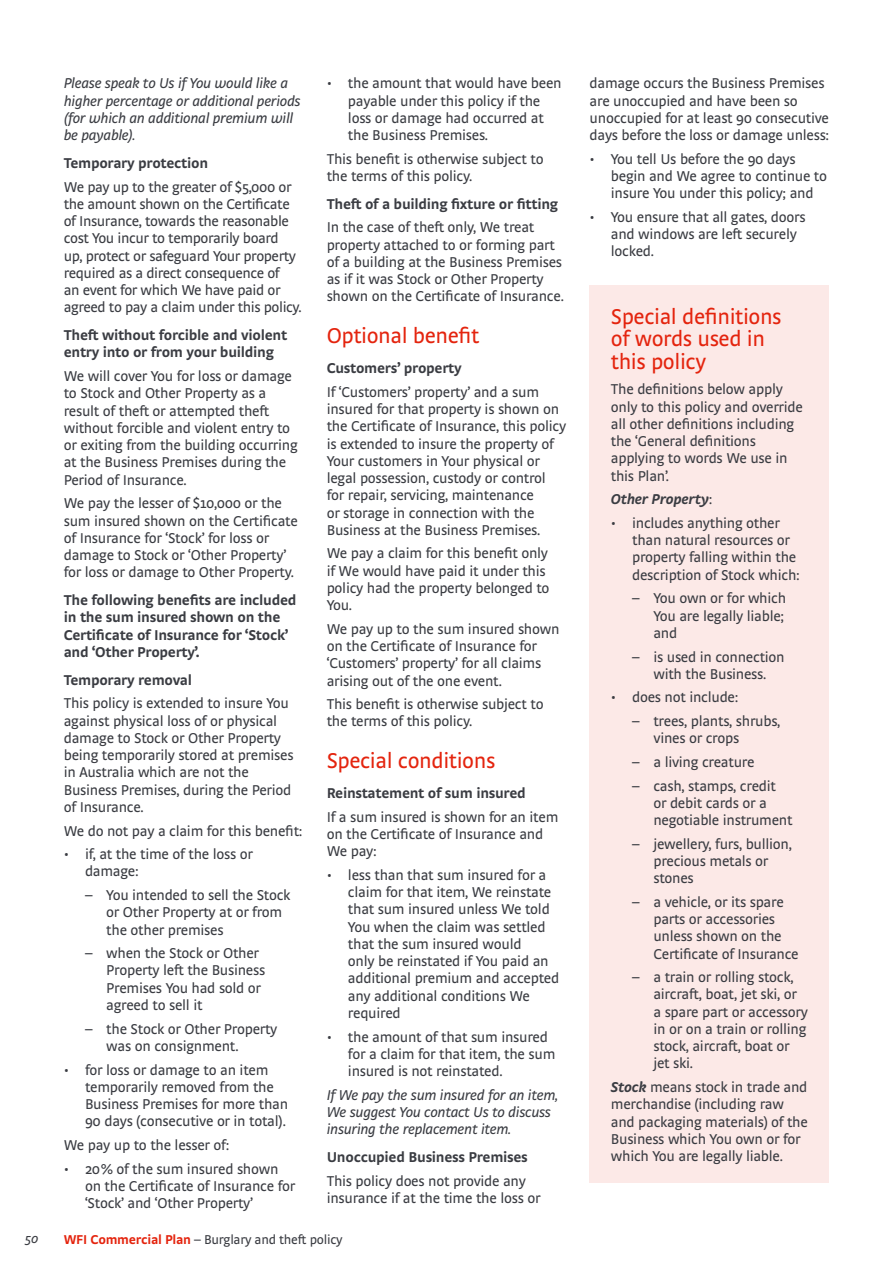
<style>
.page{position:relative;width:893px;height:1263px;background:#fff}
.page>*{position:absolute;margin:0;border:0;box-sizing:border-box;transform-origin:0 0}
._04_Subheading_1{font:22.5px/22.5px "Strada OT";letter-spacing:-.02em;color:#e4240e}
._06_Copy{font:15px/17.2px "Strada OT";letter-spacing:-.02em;color:#3a3c42}
._08_Points_1-_bullet{font:15px/17.2px "Strada OT";letter-spacing:-.02em;color:#3a3c42}
._09_Points_2_-_dash{font:15px/17.2px "Strada OT";letter-spacing:-.02em;color:#3a3c42}
._05_Subheading_2{font:700 15px/17.2px "Strada OT";letter-spacing:-.02em;color:#3a3c42}
._06_Copy_Italic{font:italic 15px/17.2px "Strada OT";letter-spacing:-.02em;color:#3a3c42}
._06_Copy-2{font:italic 700 15px "Strada OT";letter-spacing:-.02em;color:#3a3c42}
.t1{font:13.5px "Strada OT";letter-spacing:-.02em;color:#3a3c42}
.t2{font:italic 13.5px "Strada OT";color:#3a3c42}
.s1{font-weight:700;color:#e4240e}
.s2{font-weight:400;font-style:normal}
.s3{font-weight:700;font-style:italic}
</style>
<div class="page">
<div style="left:590px;top:285px;width:239px;height:897px;background:#fce9e7"></div>
<p class="t2" style="left:25px;top:1231px;width:15px">50</p>
<p class="_06_Copy_Italic" style="left:64px;top:75px;width:238px">Please speak to Us if You would like a higher percentage or additional periods (for which an additional premium will be payable).</p>
<p class="_05_Subheading_2" style="left:64px;top:154px;width:146px">Temporary protection</p>
<p class="_06_Copy" style="left:64px;top:178px;width:239px">We pay up to the greater of $5,000 or the amount shown on the Certificate of Insurance, towards the reasonable cost You incur to temporarily board<br>up, protect or safeguard Your property required as a direct consequence of<br>an event for which We have paid or agreed to pay a claim under this policy.</p>
<p class="_05_Subheading_2" style="left:64px;top:326px;width:225px">Theft without forcible and violent entry into or from your building</p>
<p class="_06_Copy" style="left:64px;top:368px;width:236px">We will cover You for loss or damage to Stock and Other Property as a result of theft or attempted theft without forcible and violent entry to or exiting from the building occurring at the Business Premises during the Period of Insurance.</p>
<p class="_06_Copy" style="left:64px;top:495px;width:236px">We pay the lesser of $10,000 or the sum insured shown on the Certificate of Insurance for ‘Stock’ for loss or damage to Stock or ‘Other Property’ for loss or damage to Other Property.</p>
<p class="_05_Subheading_2" style="left:64px;top:591px;width:234px">The following benefits are included in the sum insured shown on the<br>Certificate of Insurance for ‘Stock’ and ‘Other Property’.</p>
<p class="_05_Subheading_2" style="left:64px;top:671px;width:130px">Temporary removal</p>
<p class="_06_Copy" style="left:64px;top:695px;width:231px">This policy is extended to insure You against physical loss of or physical damage to Stock or Other Property being temporarily stored at premises in Australia which are not the<br>Business Premises, during the Period of Insurance.</p>
<p class="_06_Copy" style="left:64px;top:822px;width:240px">We do not pay a claim for this benefit:</p>
<p class="_08_Points_1-_bullet" style="left:85px;top:846px;width:169px;text-indent:-21px">• if, at the time of the loss or damage:</p>
<p class="_09_Points_2_-_dash" style="left:106px;top:886px;width:186px;text-indent:-21px">– You intended to sell the Stock or Other Property at or from the other premises</p>
<p class="_09_Points_2_-_dash" style="left:106px;top:945px;width:161px;text-indent:-21px">– when the Stock or Other<br>Property left the Business<br>Premises You had sold or agreed to sell it</p>
<p class="_09_Points_2_-_dash" style="left:106px;top:1020px;width:173px;text-indent:-21px">– the Stock or Other Property was on consignment.</p>
<p class="_08_Points_1-_bullet" style="left:85px;top:1061px;width:205px;text-indent:-21px">• for loss or damage to an item temporarily removed from the<br>Business Premises for more than<br>90 days (consecutive or in total).</p>
<p class="_06_Copy" style="left:64px;top:1136px;width:167px">We pay up to the lesser of:</p>
<p class="_08_Points_1-_bullet" style="left:85px;top:1160px;width:212px;text-indent:-21px">• 20% of the sum insured shown on the Certificate of Insurance for ‘Stock’ and ‘Other Property’</p>
<p class="_08_Points_1-_bullet" style="left:348px;top:75px;width:215px;text-indent:-21px">• the amount that would have been payable under this policy if the loss or damage had occurred at the Business Premises.</p>
<p class="_06_Copy" style="left:327px;top:150px;width:218px">This benefit is otherwise subject to the terms of this policy.</p>
<p class="_05_Subheading_2" style="left:327px;top:195px;width:233px">Theft of a building fixture or fitting</p>
<p class="_06_Copy" style="left:327px;top:219px;width:239px">In the case of theft only, We treat property attached to or forming part of a building at the Business Premises as if it was Stock or Other Property shown on the Certificate of Insurance.</p>
<p class="_04_Subheading_1" style="left:327px;top:324px;width:154px">Optional benefit</p>
<p class="_05_Subheading_2" style="left:327px;top:359px;width:136px">Customers’ property</p>
<p class="_06_Copy" style="left:327px;top:383px;width:241px">If ‘Customers’ property’ and a sum insured for that property is shown on the Certificate of Insurance, this policy is extended to insure the property of Your customers in Your physical or legal possession, custody or control for repair, servicing, maintenance<br>or storage in connection with the Business at the Business Premises.</p>
<p class="_06_Copy" style="left:327px;top:545px;width:224px">We pay a claim for this benefit only if We would have paid it under this policy had the property belonged to<br>You.</p>
<p class="_06_Copy" style="left:327px;top:620px;width:234px">We pay up to the sum insured shown on the Certificate of Insurance for ‘Customers’ property’ for all claims arising out of the one event.</p>
<p class="_06_Copy" style="left:327px;top:696px;width:218px">This benefit is otherwise subject to the terms of this policy.</p>
<p class="_04_Subheading_1" style="left:327px;top:749px;width:170px">Special conditions</p>
<p class="_05_Subheading_2" style="left:327px;top:784px;width:201px">Reinstatement of sum insured</p>
<p class="_06_Copy" style="left:327px;top:808px;width:233px">If a sum insured is shown for an item on the Certificate of Insurance and<br>We pay:</p>
<p class="_08_Points_1-_bullet" style="left:348px;top:866px;width:213px;text-indent:-21px">• less than that sum insured for a claim for that item, We reinstate that sum insured unless We told<br>You when the claim was settled that the sum insured would<br>only be reinstated if You paid an additional premium and accepted any additional conditions We required</p>
<p class="_08_Points_1-_bullet" style="left:348px;top:1028px;width:209px;text-indent:-21px">• the amount of that sum insured for a claim for that item, the sum insured is not reinstated.</p>
<p class="_06_Copy_Italic" style="left:327px;top:1086px;width:233px">If We pay the sum insured for an item,<br>We suggest You contact Us to discuss insuring the replacement item.</p>
<p class="_05_Subheading_2" style="left:327px;top:1148px;width:203px">Unoccupied Business Premises</p>
<p class="_06_Copy" style="left:327px;top:1172px;width:215px">This policy does not provide any insurance if at the time the loss or</p>
<p class="t1" style="left:64px;top:1231px;width:280px"><span class="s1">WFI Commercial Plan</span> – Burglary and theft policy</p>
<p class="_06_Copy" style="left:590px;top:75px;width:241px">damage occurs the Business Premises are unoccupied and have been so unoccupied for at least 90 consecutive days before the loss or damage unless:</p>
<p class="_08_Points_1-_bullet" style="left:611px;top:150px;width:218px;text-indent:-21px">• You tell Us before the 90 days begin and We agree to continue to insure You under this policy; and</p>
<p class="_08_Points_1-_bullet" style="left:611px;top:208px;width:196px;text-indent:-21px">• You ensure that all gates, doors and windows are left securely locked.</p>
<p class="_04_Subheading_1" style="left:611px;top:305px;width:172px">Special definitions of words used in this policy</p>
<p class="_06_Copy" style="left:611px;top:381px;width:194px">The definitions below apply only to this policy and override all other definitions including the ‘General definitions applying to words We use in this Plan’.</p>
<p class="_06_Copy-2" style="left:611px;top:490px;width:103px">Other Property<span class="s2">:</span></p>
<p class="_08_Points_1-_bullet" style="left:632px;top:514px;width:169px;text-indent:-21px">• includes anything other than natural resources or property falling within the description of Stock which:</p>
<p class="_09_Points_2_-_dash" style="left:653px;top:590px;width:134px;text-indent:-21px">– You own or for which<br>You are legally liable; and</p>
<p class="_09_Points_2_-_dash" style="left:632px;top:648px;width:154px;text-align:center">– is used in connection with the Business.</p>
<p class="_08_Points_1-_bullet" style="left:611px;top:689px;width:129px">• does not include:</p>
<p class="_09_Points_2_-_dash" style="left:653px;top:712px;width:129px;text-indent:-21px">– trees, plants, shrubs, vines or crops</p>
<p class="_09_Points_2_-_dash" style="left:632px;top:753px;width:124px">– a living creature</p>
<p class="_09_Points_2_-_dash" style="left:653px;top:777px;width:141px;text-indent:-21px">– cash, stamps, credit or debit cards or a negotiable instrument</p>
<p class="_09_Points_2_-_dash" style="left:653px;top:835px;width:140px;text-indent:-21px">– jewellery, furs, bullion, precious metals or stones</p>
<p class="_09_Points_2_-_dash" style="left:653px;top:893px;width:147px;text-indent:-21px">– a vehicle, or its spare parts or accessories unless shown on the<br>Certificate of Insurance</p>
<p class="_09_Points_2_-_dash" style="left:653px;top:969px;width:156px;text-indent:-21px">– a train or rolling stock, aircraft, boat, jet ski, or a spare part or accessory in or on a train or rolling stock, aircraft, boat or jet ski.</p>
<p class="_06_Copy" style="left:611px;top:1078px;width:199px"><span class="s3">Stock</span> means stock in trade and merchandise (including raw and packaging materials) of the<br>Business which You own or for which You are legally liable.</p>
</div>
